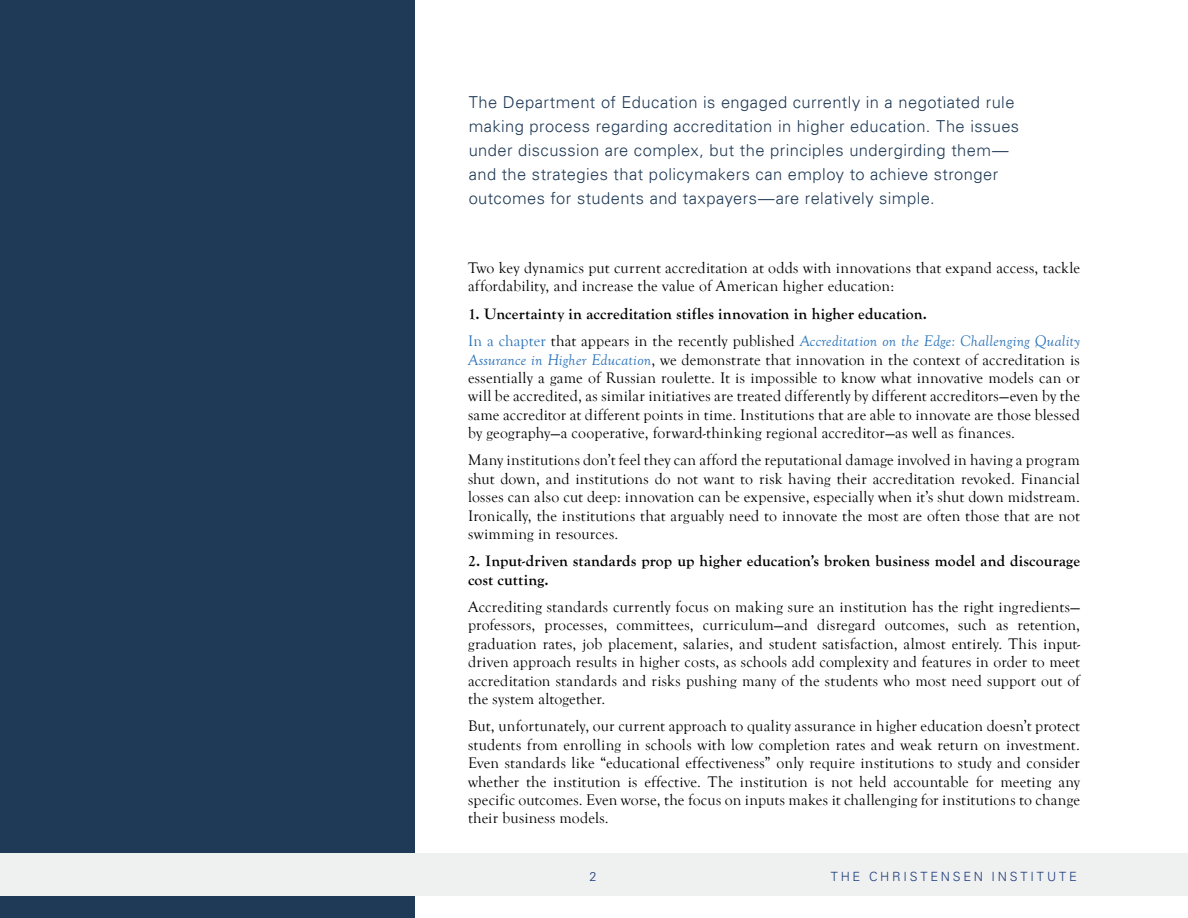
<style>
.page{position:relative;width:1188px;height:918px;background:#fff}
.page>*{position:absolute;margin:0;border:0;box-sizing:border-box;transform-origin:0 0}
.t1{font:300 16.5px/24px "Univers LT";letter-spacing:.025em;color:#203a56}
.t2{font:15.75px/18.5px "Goudy Old Style T";letter-spacing:.015em;color:#000;text-align:justify}
.t3{font:700 15.75px/27.3px "Goudy Old Style T";letter-spacing:.015em;color:#000}
.t4{font:300 12.75px "Univers LT";letter-spacing:.22em;color:#1f3d7c}
.s1{font-weight:400;color:#2972b9}
.s2{font-weight:400}
.s3{font-weight:400;font-style:italic;color:#2972b9}
.s4{font-style:italic;color:#2972b9}
</style>
<div class="page">
<div style="left:0;top:0;width:414px;height:918px;background:#1f3a56"></div>
<div style="left:0;top:853px;width:1188px;height:42px;background:#eff0f0"></div>
<p class="t1" style="left:469px;top:92px;width:552px">The Department of Education is engaged currently in a negotiated rule making process regarding accreditation in higher education. The issues under discussion are complex, but the principles undergirding them— and the strategies that policymakers can employ to achieve stronger outcomes for students and taxpayers—are relatively simple.</p>
<p class="t2" style="left:468px;top:260px;width:614px">Two key dynamics put current accreditation at odds with innovations that expand access, tackle affordability, and increase the value of American higher education:</p>
<p class="t3" style="left:468px;top:301px;width:613px">1. Uncertainty in accreditation stifles innovation in higher education.<br><span class="s1">In a chapter</span> <span class="s2">that appears in the recently published</span> <span class="s3">Accreditation on the Edge: Challenging Quality</span></p>
<p class="t2" style="left:468px;top:351px;width:614px"><span class="s4">Assurance in Higher Education</span>, we demonstrate that innovation in the context of accreditation is essentially a game of Russian roulette. It is impossible to know what innovative models can or will be accredited, as similar initiatives are treated differently by different accreditors—even by the same accreditor at different points in time. Institutions that are able to innovate are those blessed by geography—a cooperative, forward-thinking regional accreditor—as well as finances.</p>
<p class="t2" style="left:468px;top:452px;width:613px">Many institutions don’t feel they can afford the reputational damage involved in having a program shut down, and institutions do not want to risk having their accreditation revoked. Financial losses can also cut deep: innovation can be expensive, especially when it’s shut down midstream.<br>Ironically, the institutions that arguably need to innovate the most are often those that are not swimming in resources.</p>
<p class="t3" style="left:468px;top:553px;width:614px;line-height:18.5px">2. Input-driven standards prop up higher education’s broken business model and discourage cost cutting.</p>
<p class="t2" style="left:468px;top:599px;width:614px">Accrediting standards currently focus on making sure an institution has the right ingredients— professors, processes, committees, curriculum—and disregard outcomes, such as retention, graduation rates, job placement, salaries, and student satisfaction, almost entirely. This input&shy;driven approach results in higher costs, as schools add complexity and features in order to meet accreditation standards and risks pushing many of the students who most need support out of the system altogether.</p>
<p class="t2" style="left:468px;top:718px;width:614px">But, unfortunately, our current approach to quality assurance in higher education doesn’t protect students from enrolling in schools with low completion rates and weak return on investment.<br>Even standards like “educational effectiveness” only require institutions to study and consider whether the institution is effective. The institution is not held accountable for meeting any specific outcomes. Even worse, the focus on inputs makes it challenging for institutions to change their business models.</p>
<p class="t4" style="left:589px;top:871px;width:9px">2</p>
<p class="t4" style="left:831px;top:871px;width:248px">THE CHRISTENSEN INSTITUTE</p>
</div>
